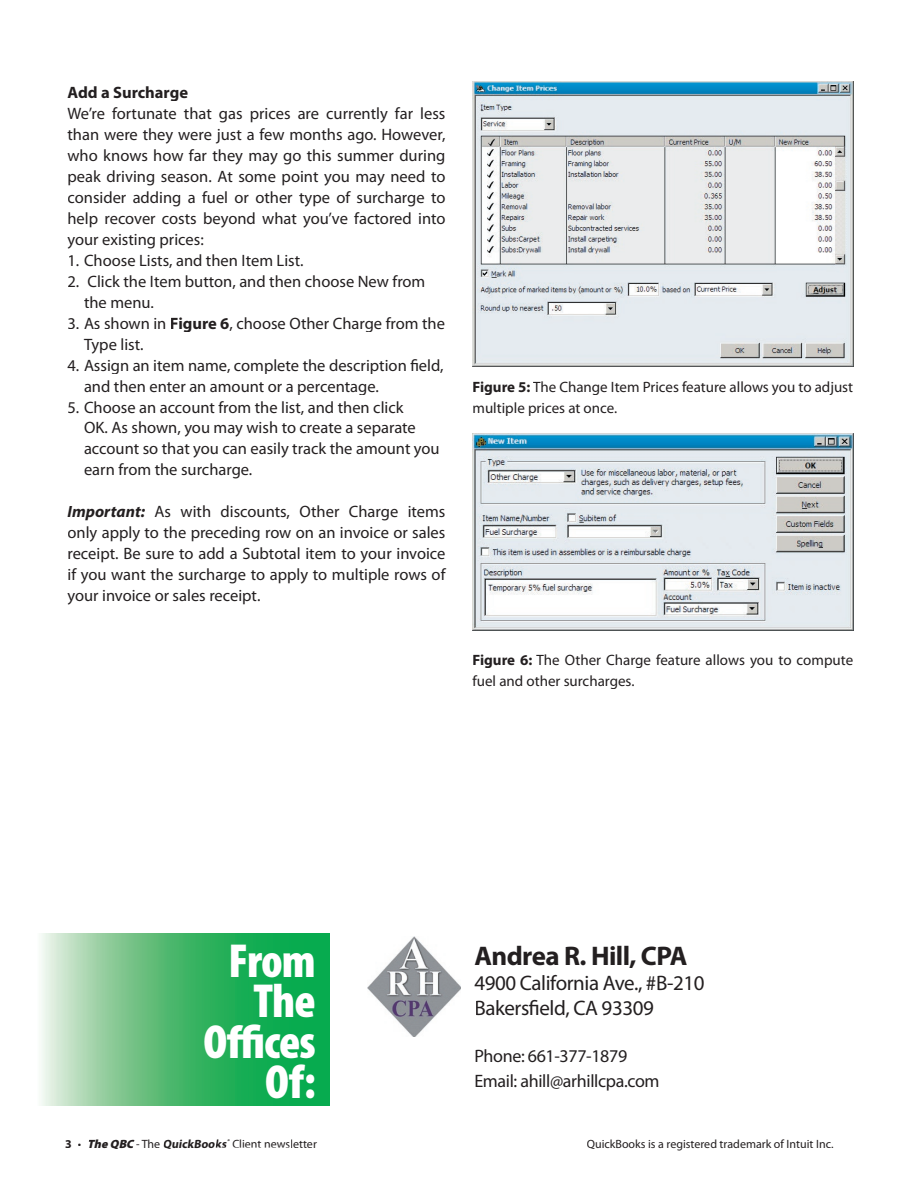
<style>
.page{position:relative;width:918px;height:1188px;background:#fff}
.page>*{position:absolute;margin:0;border:0;box-sizing:border-box;transform-origin:0 0}
.t1{font:900 condensed 48px/40.5px "Myriad Pro";letter-spacing:-.02em;color:#fff;text-align:right}
.t2{font:700 27px "Myriad Pro";letter-spacing:-.02em;color:#231f20}
.t3{font:21px/25.2px "Myriad Pro";letter-spacing:-.02em;color:#231f20}
.t4{font:18px/25.2px "Myriad Pro";letter-spacing:-.02em;color:#231f20}
.t5{font:16.5px/21px "Myriad Pro";color:#231f20}
.t6{font:700 16.5px "Myriad Pro";color:#231f20}
.t7{font:15px/21px "Myriad Pro";color:#231f20}
.t8{font:12px "Myriad Pro";color:#231f20}
.s1{font-weight:700}
.s2{font-weight:700;font-style:italic}
.s3{font-weight:900;font-style:italic}
</style>
<div class="page">
<svg style="left:41px;top:934px;width:288px;height:172px;background:#58bf7c"></svg>
<img style="left:472px;top:81px;width:381px;height:286px">
<img style="left:472px;top:434px;width:381px;height:196px">
<img style="left:368px;top:937px;width:93px;height:100px">
<p class="t6" style="left:68px;top:83px;width:122px">Add a Surcharge</p>
<p class="t5" style="left:68px;top:102px;width:380px;text-align:justify">We’re fortunate that gas prices are currently far less than were they were just a few months ago. However, who knows how far they may go this summer during peak driving season. At some point you may need to consider adding a fuel or other type of surcharge to help recover costs beyond what you’ve factored into your existing prices:</p>
<p class="t5" style="left:68px;top:249px;width:238px">1. Choose Lists, and then Item List.</p>
<p class="t5" style="left:84px;top:270px;width:343px;text-indent:-16px">2. Click the Item button, and then choose New from the menu.</p>
<p class="t5" style="left:84px;top:312px;width:362px;text-indent:-16px">3. As shown in <span class="s1">Figure 6</span>, choose Other Charge from the<br>Type list.</p>
<p class="t5" style="left:84px;top:354px;width:361px;text-indent:-16px">4. Assign an item name, complete the description field, and then enter an amount or a percentage.</p>
<p class="t5" style="left:84px;top:396px;width:357px;text-indent:-16px">5. Choose an account from the list, and then click<br>OK. As shown, you may wish to create a separate account so that you can easily track the amount you earn from the surcharge.</p>
<p class="t5" style="left:68px;top:501px;width:380px;text-align:justify"><span class="s2">Important:</span> As with discounts, Other Charge items only apply to the preceding row on an invoice or sales receipt. Be sure to add a Subtotal item to your invoice if you want the surcharge to apply to multiple rows of your invoice or sales receipt.</p>
<p class="t7" style="left:472px;top:376px;width:382px"><span class="s1">Figure 5:</span> The Change Item Prices feature allows you to adjust multiple prices at once.</p>
<p class="t7" style="left:472px;top:649px;width:382px"><span class="s1">Figure 6:</span> The Other Charge feature allows you to compute fuel and other surcharges.</p>
<h1 class="t1" style="left:203px;top:941px;width:114px">From<br>The<br>Offices<br>Of:</h1>
<p class="t8" style="left:65px;top:1136px;width:253px"><span class="s1">3</span> • <span class="s3">The QBC</span> - The <span class="s1">QuickBooks</span><sup>®</sup> Client newsletter</p>
<p class="t8" style="left:587px;top:1136px;width:248px">QuickBooks is a registered trademark of Intuit Inc.</p>
<h2 class="t2" style="left:474px;top:940px;width:215px">Andrea R. Hill, CPA</h2>
<p class="t3" style="left:474px;top:970px;width:232px">4900 California Ave., #B-210<br>Bakersfield, CA 93309</p>
<p class="t4" style="left:474px;top:1043px;width:187px">Phone: 661-377-1879<br>Email: ahill@arhillcpa.com</p>
</div>
